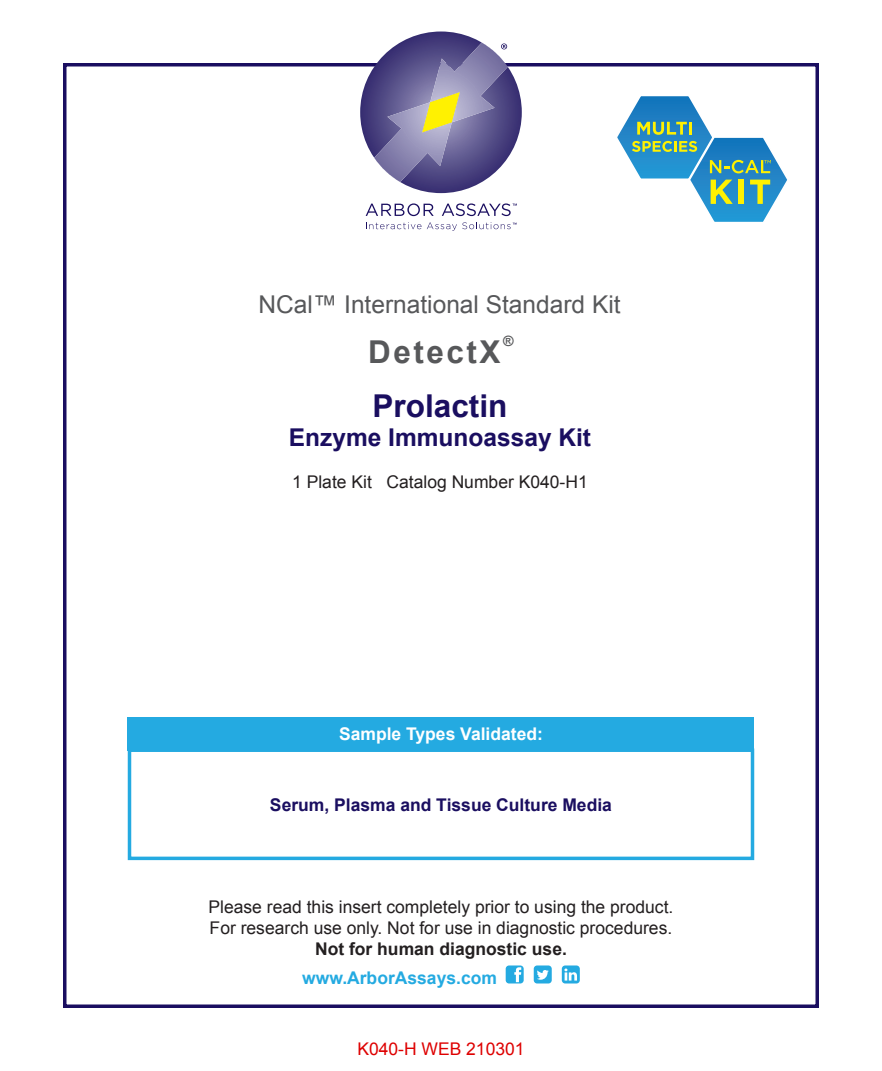
<style>
.page{position:relative;width:882px;height:1071px;background:#fff}
.page>*{position:absolute;margin:0;border:0;box-sizing:border-box;transform-origin:0 0}
.ASSAY_NAME{font:700 31.5px "Arial";color:#1a0e60}
.t1{font:700 31.5px "Arial";letter-spacing:.08em;color:#57585a}
.t2{font:24.5px "Arial";color:#57585a}
.ASSAY_NAME-2{font:700 24.5px "Arial";color:#1a0e60}
.ASSAY_NAME-3{font:17.5px/21px "Arial";color:#231f20}
.t3{font:700 17.5px "Arial";color:#1a0e60}
.t4{font:700 17.5px "Arial";color:#231f20}
.t5{font:700 17.5px "Arial";color:#fff}
.t6{font:700 17.5px "Arial";color:#24aae1}
.t7{font:17.5px "Arial";color:#de0000}
.t8{font:700 14.35px "Arial";color:#57585a}
</style>
<div class="page">
<div style="left:63px;top:63px;width:756px;height:945px;border:4px solid #1a0e60"></div>
<div style="left:128px;top:717px;width:626px;height:34px;background:#24aae1"></div>
<svg style="left:534px;top:965px;width:18px;height:19px"></svg>
<svg style="left:506px;top:965px;width:18px;height:19px"></svg>
<svg style="left:562px;top:965px;width:18px;height:19px"></svg>
<div style="left:128px;top:748px;width:626px;height:112px;border:4px solid #24aae1"></div>
<svg style="left:366px;top:203px;width:68px;height:13px"></svg>
<svg style="left:442px;top:203px;width:75px;height:13px"></svg>
<svg style="left:366px;top:222px;width:55px;height:7px"></svg>
<svg style="left:427px;top:222px;width:90px;height:9px"></svg>
<svg style="left:360px;top:32px;width:162px;height:161px"></svg>
<svg style="left:617px;top:96px;width:171px;height:126px"></svg>
<p class="t2" style="left:258px;top:288px;width:364px">NCal™ International Standard Kit</p>
<h1 class="t1" style="left:368px;top:331px;width:134px">DetectX</h1>
<p class="t8" style="left:503px;top:331px;width:12px">®</p>
<p class="ASSAY_NAME" style="left:373px;top:385px;width:136px">Prolactin</p>
<p class="ASSAY_NAME-2" style="left:289px;top:421px;width:304px">Enzyme Immunoassay Kit</p>
<p class="ASSAY_NAME-3" style="left:292px;top:472px;width:297px">1 Plate Kit Catalog Number K040-H1</p>
<p class="t5" style="left:339px;top:722px;width:205px">Sample Types Validated:</p>
<p class="t3" style="left:270px;top:793px;width:344px">Serum, Plasma and Tissue Culture Media</p>
<p class="ASSAY_NAME-3" style="left:209px;top:896px;width:466px">Please read this insert completely prior to using the product.<br>For research use only. Not for use in diagnostic procedures.</p>
<p class="t4" style="left:315px;top:937px;width:253px">Not for human diagnostic use.</p>
<p class="t6" style="left:302px;top:966px;width:196px">www.ArborAssays.com</p>
<p class="t7" style="left:357px;top:1037px;width:169px">K040-H WEB 210301</p>
</div>
